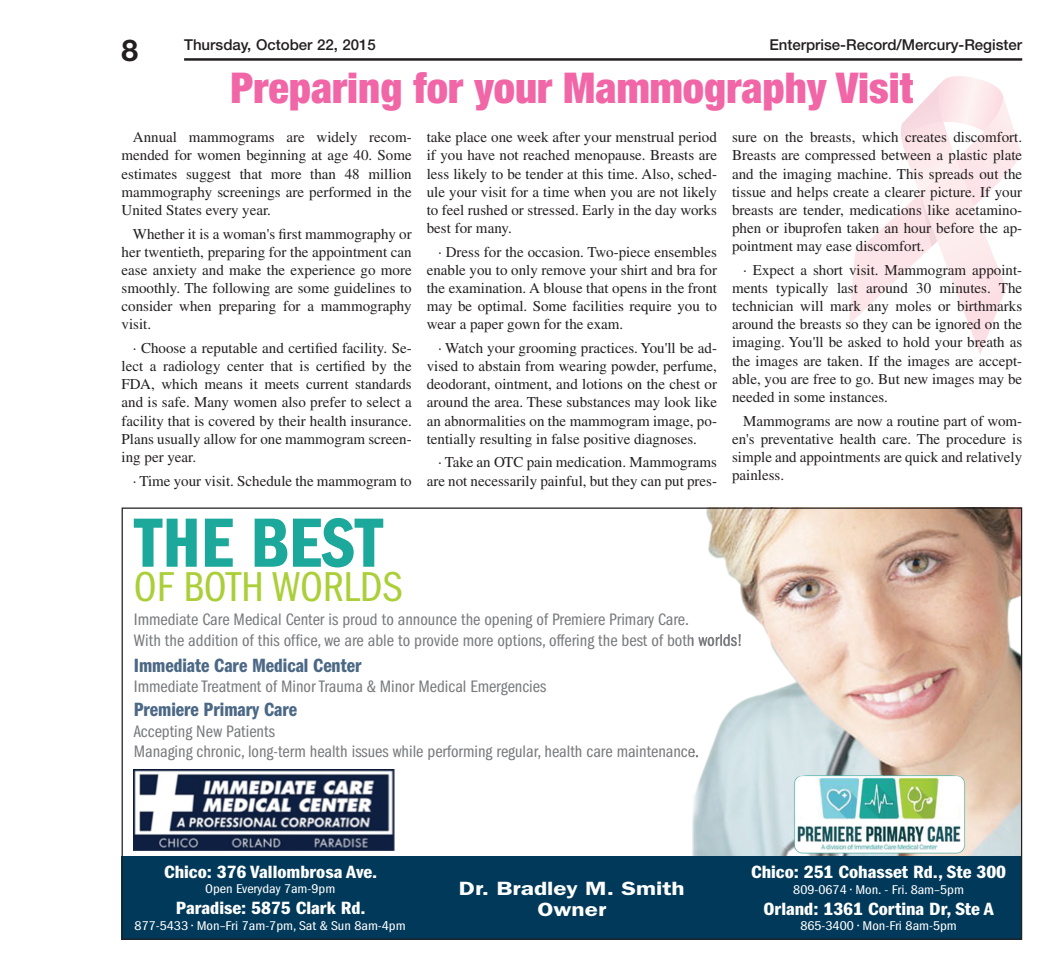
<style>
.page{position:relative;width:1056px;height:979px;background:#fff}
.page>*{position:absolute;margin:0;border:0;box-sizing:border-box;transform-origin:0 0}
.t1{font:72.12px "ITC Franklin Gothic Std Dm Cp";color:#1ca89a;scale:1.11 1}
.t2{font:43.25px "ITC Franklin Gothic Std Bk Cp";color:#abcf38;scale:1.11 1}
.t3{font:900 condensed 42.5px "Helvetica Neue LT Std";color:#f166a7}
.t4{font:700 30px "Helvetica Neue LT Std";color:#231f20}
.t5{font:19.88px "ITC Franklin Gothic Std Dm Cp";color:#4b6885;scale:1.11 1}
.t6{font:600 19.25px/21.2px "ITC Franklin Gothic Std";color:#fff;text-align:center;scale:1.26 1}
.t7{font:18.38px "ITC Franklin Gothic Std Dm Cp";color:#fff;scale:1.26 1}
.t8{font:17.25px/20.6px "ITC Franklin Gothic Std Bk Cp";color:#787a7d;scale:1.11 1}
.t9{font:15px/18.1px "Times LT Std";color:#231f20;text-align:justify}
.t10{font:500 15px "Helvetica Neue LT Std";color:#231f20}
.t11{font:13.12px "ITC Franklin Gothic Std Bk Cp";color:#fff;scale:1.26 1}
</style>
<div class="page">
<hr style="left:184px;top:58px;width:838px;height:3px;background:#231f20">
<svg style="left:849px;top:76px;width:171px;height:278px"></svg>
<img style="left:692px;top:509px;width:327px;height:347px">
<div style="left:122px;top:856px;width:900px;height:83px;background:#003959"></div>
<svg style="left:692px;top:633px;width:49px;height:13px"></svg>
<svg style="left:692px;top:748px;width:6px;height:10px"></svg>
<img style="left:134px;top:770px;width:261px;height:80px">
<img style="left:769px;top:775px;width:217px;height:80px">
<h3 class="t4" style="left:121px;top:31px;width:18px">8</h3>
<p class="t10" style="left:184px;top:35px;width:193px">Thursday, October 22, 2015</p>
<p class="t10" style="left:769px;top:36px;width:254px">Enterprise-Record/Mercury-Register</p>
<p class="t3" style="left:230px;top:62px;width:684px">Preparing for your Mammography Visit</p>
<p class="t9" style="left:121px;top:128px;width:292px;text-indent:11px">Annual mammograms are widely recom&shy;mended for women beginning at age 40. Some estimates suggest that more than 48 million mammography screenings are performed in the United States every year.</p>
<p class="t9" style="left:121px;top:224px;width:292px;text-indent:11px">Whether it is a woman's first mammography or her twentieth, preparing for the appointment can ease anxiety and make the experience go more smoothly. The following are some guidelines to consider when preparing for a mammography visit.</p>
<p class="t9" style="left:121px;top:339px;width:292px;text-indent:11px">· Choose a reputable and certified facility. Se&shy;lect a radiology center that is certified by the FDA, which means it meets current standards and is safe. Many women also prefer to select a facility that is covered by their health insurance.<br>Plans usually allow for one mammogram screen&shy;ing per year.</p>
<p class="t9" style="left:133px;top:471px;width:280px">· Time your visit. Schedule the mammogram to</p>
<p class="t9" style="left:427px;top:128px;width:292px">take place one week after your menstrual period if you have not reached menopause. Breasts are less likely to be tender at this time. Also, sched&shy;ule your visit for a time when you are not likely to feel rushed or stressed. Early in the day works best for many.</p>
<p class="t9" style="left:427px;top:242px;width:292px;text-indent:11px">· Dress for the occasion. Two-piece ensembles enable you to only remove your shirt and bra for the examination. A blouse that opens in the front may be optimal. Some facilities require you to wear a paper gown for the exam.</p>
<p class="t9" style="left:427px;top:339px;width:292px;text-indent:11px">· Watch your grooming practices. You'll be ad&shy;vised to abstain from wearing powder, perfume, deodorant, ointment, and lotions on the chest or around the area. These substances may look like an abnormalities on the mammogram image, po&shy;tentially resulting in false positive diagnoses.</p>
<p class="t9" style="left:427px;top:453px;width:292px;text-align:right">· Take an OTC pain medication. Mammograms are not necessarily painful, but they can put pres-</p>
<p class="t9" style="left:732px;top:128px;width:292px">sure on the breasts, which creates discomfort.<br>Breasts are compressed between a plastic plate and the imaging machine. This spreads out the tissue and helps create a clearer picture. If your breasts are tender, medications like acetamino&shy;phen or ibuprofen taken an hour before the ap&shy;pointment may ease discomfort.</p>
<p class="t9" style="left:732px;top:261px;width:292px;text-indent:11px">· Expect a short visit. Mammogram appoint&shy;ments typically last around 30 minutes. The technician will mark any moles or birthmarks around the breasts so they can be ignored on the imaging. You'll be asked to hold your breath as the images are taken. If the images are accept&shy;able, you are free to go. But new images may be needed in some instances.</p>
<p class="t9" style="left:732px;top:411px;width:292px;text-indent:11px">Mammograms are now a routine part of wom&shy;en's preventative health care. The procedure is simple and appointments are quick and relatively painless.</p>
<p class="t1" style="left:134px;top:503px;width:226px">THE BEST</p>
<p class="t2" style="left:134px;top:563px;width:243px">OF BOTH WORLDS</p>
<p class="t8" style="left:134px;top:609px;width:549px">Immediate Care Medical Center is proud to announce the opening of Premiere Primary Care.<br>With the addition of this office, we are able to provide more options, offering the best of both worlds!</p>
<p class="t5" style="left:134px;top:654px;width:206px">Immediate Care Medical Center</p>
<p class="t8" style="left:134px;top:676px;width:373px">Immediate Treatment of Minor Trauma &amp; Minor Medical Emergencies</p>
<p class="t5" style="left:134px;top:698px;width:149px">Premiere Primary Care</p>
<p class="t8" style="left:134px;top:721px;width:510px">Accepting New Patients<br>Managing chronic, long-term health issues while performing regular, health care maintenance.</p>
<p class="t7" style="left:164px;top:861px;width:171px">Chico: 376 Vallombrosa Ave.</p>
<p class="t11" style="left:205px;top:881px;width:105px">Open Everyday 7am-9pm</p>
<p class="t7" style="left:176px;top:898px;width:152px">Paradise: 5875 Clark Rd.</p>
<p class="t11" style="left:135px;top:918px;width:216px">877-5433 • Mon–Fri 7am-7pm, Sat &amp; Sun 8am-4pm</p>
<p class="t6" style="left:459px;top:877px;width:181px">Dr. Bradley M. Smith<br>Owner</p>
<p class="t7" style="left:750px;top:861px;width:204px">Chico: 251 Cohasset Rd., Ste 300</p>
<p class="t11" style="left:793px;top:882px;width:137px">809-0674 • Mon. - Fri. 8am–5pm</p>
<p class="t7" style="left:763px;top:898px;width:184px">Orland: 1361 Cortina Dr, Ste A</p>
<p class="t11" style="left:800px;top:918px;width:126px">865-3400 • Mon-Fri 8am-5pm</p>
</div>
